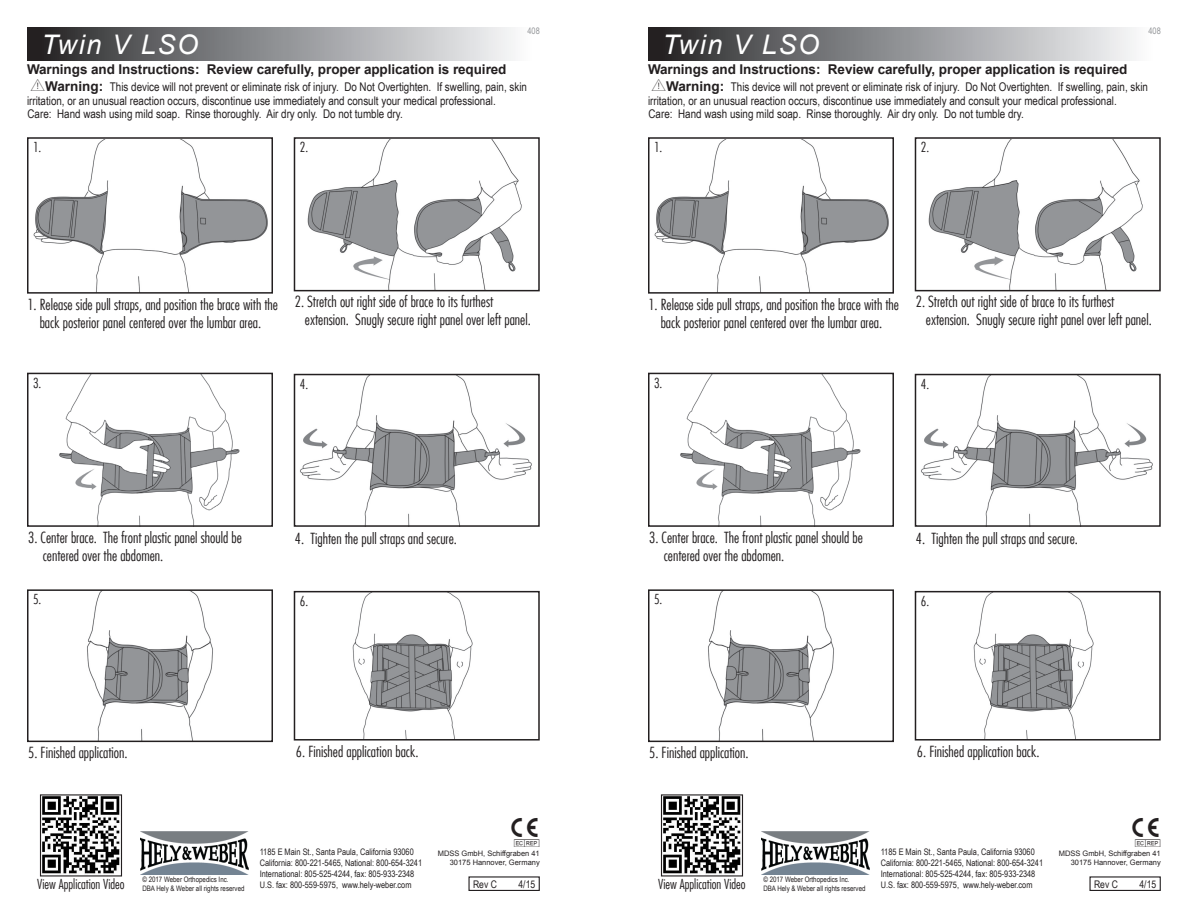
<style>
.page{position:relative;width:1188px;height:918px;background:#fff}
.page>*{position:absolute;margin:0;border:0;box-sizing:border-box;transform-origin:0 0}
.t1{font:italic 27px "Arial";letter-spacing:.06em;color:#fff}
.t2{font:21px "mdd en 980";color:#231f20}
.t3{font:18px "mdd en 980";color:#231f20}
.t4{font:300 condensed 15px/18px "Futura LT";color:#231f20}
.t5{font:700 13.5px "Arial";letter-spacing:-.005em;color:#231f20}
.t6{font:300 condensed 13.5px "Futura LT";color:#231f20}
.t7{font:12px/14.4px "Arial Narrow";color:#231f20}
.IFU_Rev-Date{font:10.5px "Arial Narrow";color:#231f20}
.t8{font:9px "Arial Narrow";color:#231f20}
.t9{font:9px "Arial Narrow";color:#939598}
.t10{font:7.5px "Arial Narrow";color:#231f20}
.t11{font:7.5px "Arial";color:#231f20}
.s1{font-family:"mdd en 980";font-size:13.5px}
.s2{font-family:"Arial";font-weight:700;font-size:13.5px}
</style>
<div class="page">
<img style="left:33px;top:140px;width:235px;height:151px">
<div style="left:27px;top:137px;width:246px;height:157px;border:2px solid #231f20"></div>
<img style="left:307px;top:140px;width:215px;height:148px">
<div style="left:294px;top:137px;width:246px;height:154px;border:2px solid #231f20"></div>
<img style="left:59px;top:376px;width:181px;height:148px">
<div style="left:27px;top:373px;width:246px;height:154px;border:2px solid #231f20"></div>
<img style="left:300px;top:377px;width:232px;height:147px">
<div style="left:294px;top:374px;width:246px;height:153px;border:2px solid #231f20"></div>
<img style="left:87px;top:592px;width:126px;height:147px">
<div style="left:27px;top:589px;width:246px;height:153px;border:2px solid #231f20"></div>
<img style="left:352px;top:594px;width:121px;height:144px">
<div style="left:294px;top:591px;width:246px;height:150px;border:2px solid #231f20"></div>
<div style="left:28px;top:27px;width:513px;height:34px;background:linear-gradient(to right,#262628,#fff)"></div>
<img style="left:141px;top:831px;width:108px;height:44px">
<div style="left:468px;top:876px;width:72px;height:15px;border:1px solid #231f20"></div>
<img style="left:42px;top:796px;width:78px;height:78px">
<div style="left:40px;top:794px;width:82px;height:83px;border:1px solid #231f20"></div>
<img style="left:654px;top:140px;width:235px;height:151px">
<div style="left:648px;top:137px;width:246px;height:157px;border:2px solid #231f20"></div>
<img style="left:928px;top:140px;width:215px;height:148px">
<div style="left:915px;top:137px;width:246px;height:154px;border:2px solid #231f20"></div>
<img style="left:680px;top:376px;width:181px;height:148px">
<div style="left:648px;top:373px;width:246px;height:154px;border:2px solid #231f20"></div>
<img style="left:921px;top:377px;width:232px;height:147px">
<div style="left:915px;top:374px;width:246px;height:153px;border:2px solid #231f20"></div>
<img style="left:708px;top:592px;width:126px;height:147px">
<div style="left:648px;top:589px;width:246px;height:153px;border:2px solid #231f20"></div>
<img style="left:973px;top:594px;width:121px;height:144px">
<div style="left:915px;top:591px;width:246px;height:150px;border:2px solid #231f20"></div>
<div style="left:649px;top:27px;width:513px;height:34px;background:linear-gradient(to right,#262628,#fff)"></div>
<img style="left:762px;top:831px;width:108px;height:44px">
<div style="left:1089px;top:876px;width:72px;height:15px;border:1px solid #231f20"></div>
<img style="left:663px;top:796px;width:78px;height:78px">
<div style="left:661px;top:794px;width:82px;height:83px;border:1px solid #231f20"></div>
<p class="t1" style="left:42px;top:27px;width:158px">Twin V LSO</p>
<p class="t9" style="left:527px;top:24px;width:14px">408</p>
<p class="t1" style="left:663px;top:27px;width:158px">Twin V LSO</p>
<p class="t9" style="left:1148px;top:24px;width:14px">408</p>
<p class="t5" style="left:27px;top:61px;width:481px">Warnings and Instructions: Review carefully, proper application is required</p>
<p class="t7" style="left:27px;top:79px;width:502px;text-indent:4px"><span class="s1">Y</span><span class="s2">Warning:</span> This device will not prevent or eliminate risk of injury. Do Not Overtighten. If swelling, pain, skin irritation, or an unusual reaction occurs, discontinue use immediately and consult your-- medical professional.</p>
<p class="t7" style="left:28px;top:106px;width:377px">Care: Hand wash using mild soap. Rinse thoroughly. Air dry only. Do not tumble dry.</p>
<p class="t5" style="left:648px;top:61px;width:481px">Warnings and Instructions: Review carefully, proper application is required</p>
<p class="t7" style="left:648px;top:79px;width:502px;text-indent:4px"><span class="s1">Y</span><span class="s2">Warning:</span> This device will not prevent or eliminate risk of injury. Do Not Overtighten. If swelling, pain, skin irritation, or an unusual reaction occurs, discontinue use immediately and consult your-- medical professional.</p>
<p class="t7" style="left:649px;top:106px;width:377px">Care: Hand wash using mild soap. Rinse thoroughly. Air dry only. Do not tumble dry.</p>
<p class="t6" style="left:33px;top:139px;width:10px">1.</p>
<p class="t6" style="left:300px;top:139px;width:10px">2.</p>
<p class="t6" style="left:654px;top:139px;width:10px">1.</p>
<p class="t6" style="left:921px;top:139px;width:10px">2.</p>
<p class="t4" style="left:27px;top:295px;width:252px;text-align:center">1. Release side pull straps, and position the brace with the back posterior panel centered over the lumbar area.</p>
<p class="t4" style="left:305px;top:292px;width:227px;text-indent:-10px">2. Stretch out right side of brace to its furthest extension. Snugly secure right panel over left panel.</p>
<p class="t4" style="left:648px;top:295px;width:252px;text-align:center">1. Release side pull straps, and position the brace with the back posterior panel centered over the lumbar area.</p>
<p class="t4" style="left:926px;top:292px;width:227px;text-indent:-10px">2. Stretch out right side of brace to its furthest extension. Snugly secure right panel over left panel.</p>
<p class="t6" style="left:33px;top:375px;width:10px">3.</p>
<p class="t6" style="left:300px;top:376px;width:10px">4.</p>
<p class="t6" style="left:654px;top:375px;width:10px">3.</p>
<p class="t6" style="left:921px;top:376px;width:10px">4.</p>
<p class="t4" style="left:43px;top:529px;width:201px;text-indent:-15px">3. Center brace. The front plastic panel should be centered over the abdomen.</p>
<p class="t4" style="left:295px;top:530px;width:164px">4. Tighten the pull straps and secure.</p>
<p class="t4" style="left:664px;top:529px;width:201px;text-indent:-15px">3. Center brace. The front plastic panel should be centered over the abdomen.</p>
<p class="t4" style="left:916px;top:530px;width:164px">4. Tighten the pull straps and secure.</p>
<p class="t6" style="left:33px;top:591px;width:10px">5.</p>
<p class="t6" style="left:300px;top:593px;width:10px">6.</p>
<p class="t6" style="left:654px;top:591px;width:10px">5.</p>
<p class="t6" style="left:921px;top:593px;width:10px">6.</p>
<p class="t4" style="left:28px;top:744px;width:101px">5. Finished application.</p>
<p class="t4" style="left:296px;top:742px;width:124px">6. Finished application back.</p>
<p class="t4" style="left:649px;top:744px;width:101px">5. Finished application.</p>
<p class="t4" style="left:917px;top:742px;width:124px">6. Finished application back.</p>
<p class="t2" style="left:511px;top:817px;width:31px">C</p>
<p class="t3" style="left:513px;top:830px;width:29px">P</p>
<p class="t11" style="left:450px;top:858px;width:92px">30175 Hannover, Germany</p>
<p class="t8" style="left:260px;top:845px;width:156px">1185 E Main St., Santa Paula, California 93060</p>
<p class="t8" style="left:260px;top:856px;width:164px">California: 800-221-5465, National: 800-654-3241</p>
<p class="t8" style="left:260px;top:867px;width:156px">International: 805-525-4244, fax: 805-933-2348</p>
<p class="t8" style="left:260px;top:878px;width:153px">U.S. fax: 800-559-5975, www.hely-weber.com</p>
<p class="t11" style="left:438px;top:849px;width:103px">MDSS GmbH, Schiffgraben 41</p>
<p class="t10" style="left:142px;top:874px;width:88px">© 2017 Weber Orthopedics Inc.</p>
<p class="t10" style="left:142px;top:883px;width:104px">DBA Hely &amp; Weber all rights reserved</p>
<p class="t6" style="left:37px;top:876px;width:89px">View Application Video</p>
<p class="IFU_Rev-Date" style="left:473px;top:876px;width:25px">Rev C</p>
<p class="IFU_Rev-Date" style="left:518px;top:876px;width:18px">4/15</p>
<p class="t2" style="left:1132px;top:817px;width:31px">C</p>
<p class="t3" style="left:1134px;top:830px;width:29px">P</p>
<p class="t11" style="left:1071px;top:858px;width:92px">30175 Hannover, Germany</p>
<p class="t8" style="left:881px;top:845px;width:156px">1185 E Main St., Santa Paula, California 93060</p>
<p class="t8" style="left:881px;top:856px;width:164px">California: 800-221-5465, National: 800-654-3241</p>
<p class="t8" style="left:881px;top:867px;width:156px">International: 805-525-4244, fax: 805-933-2348</p>
<p class="t8" style="left:881px;top:878px;width:153px">U.S. fax: 800-559-5975, www.hely-weber.com</p>
<p class="t11" style="left:1059px;top:849px;width:103px">MDSS GmbH, Schiffgraben 41</p>
<p class="t10" style="left:763px;top:874px;width:88px">© 2017 Weber Orthopedics Inc.</p>
<p class="t10" style="left:763px;top:883px;width:104px">DBA Hely &amp; Weber all rights reserved</p>
<p class="t6" style="left:658px;top:876px;width:89px">View Application Video</p>
<p class="IFU_Rev-Date" style="left:1094px;top:876px;width:25px">Rev C</p>
<p class="IFU_Rev-Date" style="left:1139px;top:876px;width:18px">4/15</p>
</div>
